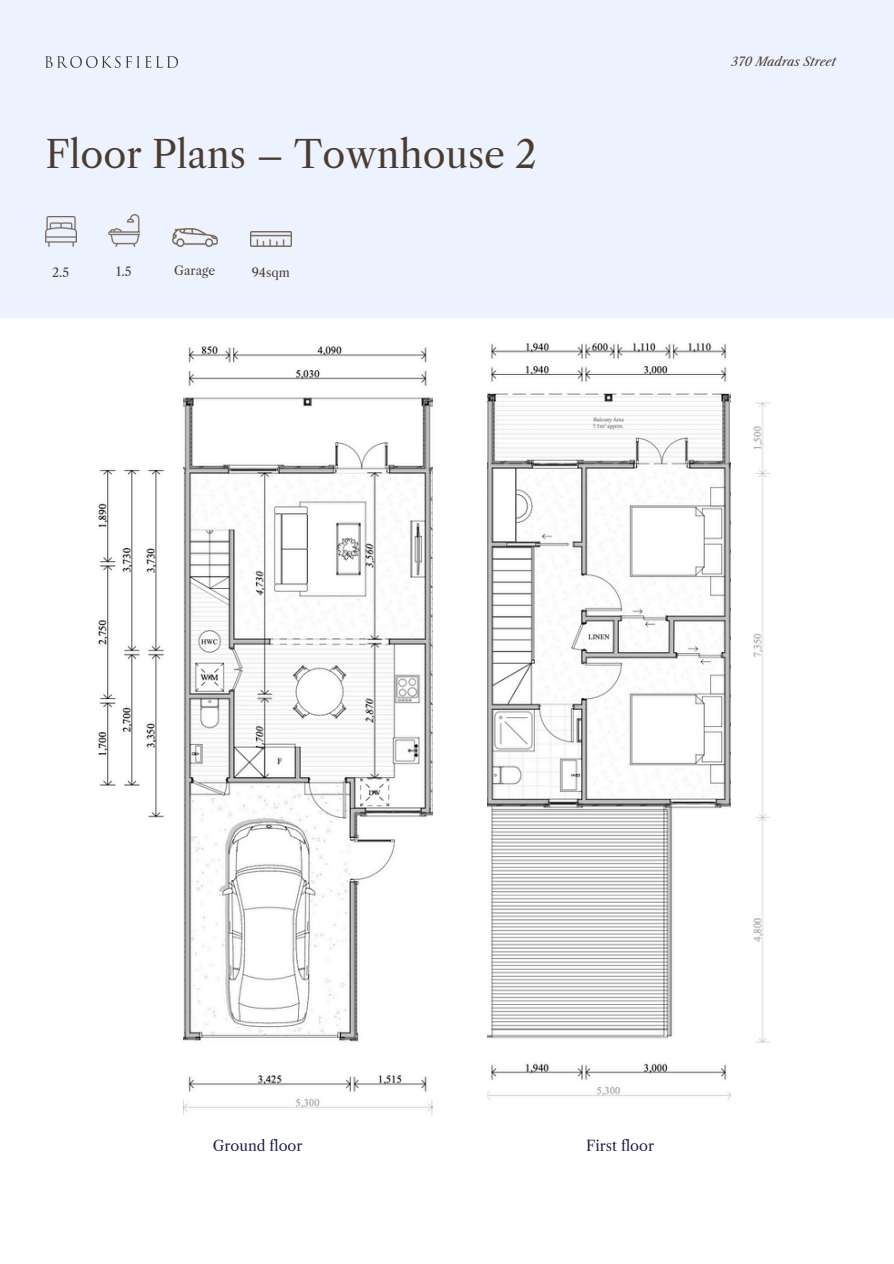
<style>
.page{position:relative;width:894px;height:1264px;background:#fff}
.page>*{position:absolute;margin:0;border:0;box-sizing:border-box;transform-origin:0 0}
.t1{font:37.2px "Libre Caslon Text";color:#4b3c31}
.t2{font:14.4px "Libre Caslon Text";color:#1c1d4b}
.t3{font:12.3px "Libre Caslon Text";color:#4b3c31}
.t4{font:italic 12px "Libre Caslon Text";color:#4b3c31}
</style>
<div class="page">
<div style="left:0;top:0;width:893px;height:318px;background:#edf2ff"></div>
<img style="left:46px;top:56px;width:131px;height:11px">
<img style="left:46px;top:216px;width:30px;height:31px">
<img style="left:108px;top:214px;width:32px;height:32px">
<img style="left:172px;top:229px;width:45px;height:18px">
<img style="left:250px;top:231px;width:42px;height:15px">
<img style="left:753px;top:402px;width:17px;height:641px">
<img style="left:98px;top:469px;width:66px;height:349px">
<img style="left:183px;top:346px;width:250px;height:769px">
<img style="left:487px;top:342px;width:243px;height:758px">
<p class="t1" style="left:46px;top:132px;width:492px">Floor Plans – Townhouse 2</p>
<h1 class="t3" style="left:52px;top:265px;width:18px">2.5</h1>
<p class="t3" style="left:116px;top:264px;width:17px">1.5</p>
<p class="t3" style="left:174px;top:263px;width:42px">Garage</p>
<p class="t3" style="left:252px;top:265px;width:40px">94sqm</p>
<p class="t4" style="left:731px;top:54px;width:106px">370 Madras Street</p>
<p class="t2" style="left:213px;top:1136px;width:91px">Ground floor</p>
<p class="t2" style="left:586px;top:1136px;width:69px">First floor</p>
</div>
